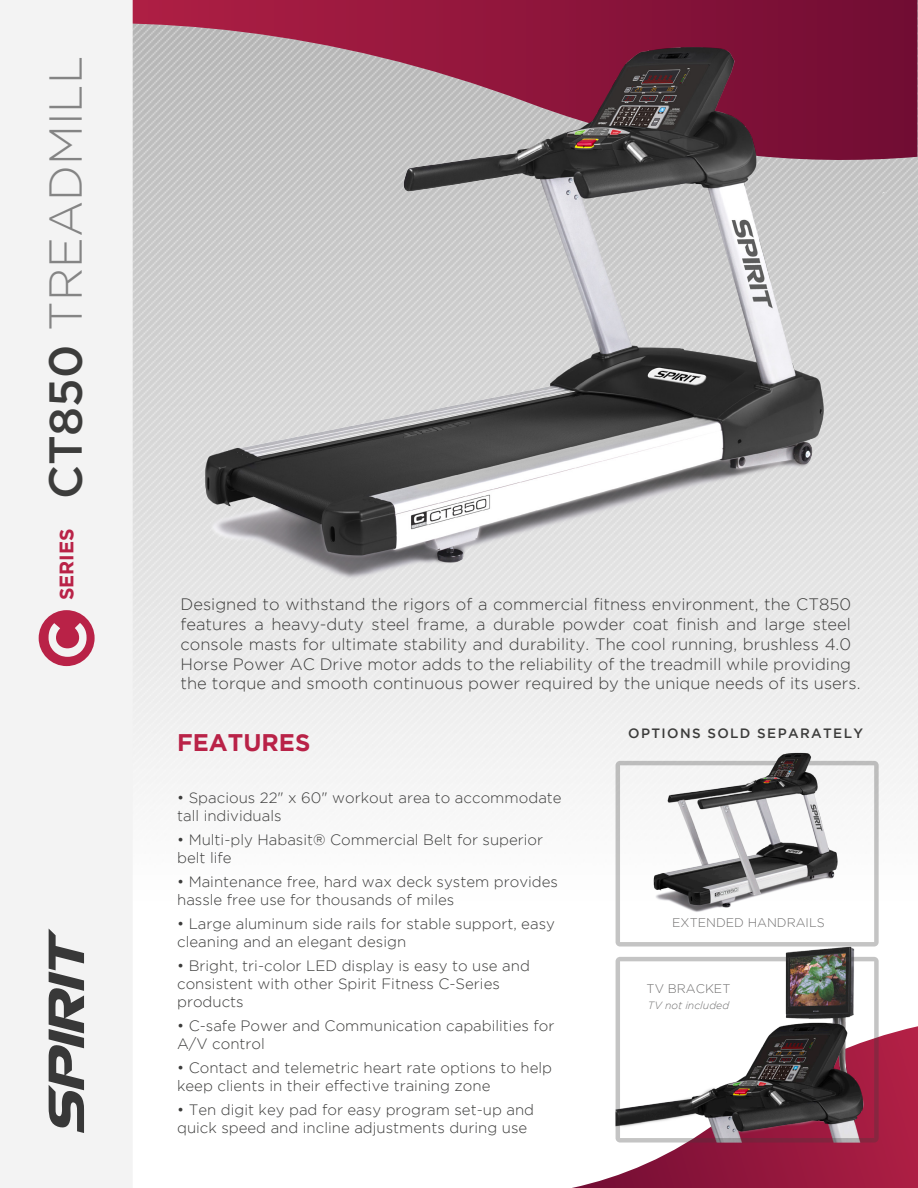
<style>
.page{position:relative;width:918px;height:1188px;background:#fff}
.page>*{position:absolute;margin:0;border:0;box-sizing:border-box;transform-origin:0 0}
.t1{font:700 52.5px "Gotham";color:#f3f3f3}
.t2{font:300 45.9px "Gotham";color:#848484}
.t3{font:700 24px "Gotham";color:#b92247}
.t4{font:700 19.5px "Gotham";color:#b92247}
.t5{font:300 16.5px/19.8px "Gotham";color:#3c3c3b}
.t6{font:300 15px/18px "Gotham";color:#3c3c3b}
.t7{font:500 13.5px "Gotham";letter-spacing:.1em;color:#3c3c3b}
.t8{font:300 12.45px "Gotham";color:#706f6f}
.t9{font:italic 300 10.5px "Gotham";color:#706f6f}
.s1{font-weight:500;color:#3c3c3b}
</style>
<div class="page">
<img style="left:133px;top:0;width:785px;height:1026px">
<svg style="left:133px;top:0;width:784px;height:167px"></svg>
<svg style="left:572px;top:1026px;width:346px;height:162px"></svg>
<img style="left:164px;top:0;width:701px;height:594px">
<div style="left:0;top:0;width:133px;height:1188px;background:#f3f3f3"></div>
<svg style="left:49px;top:929px;width:35px;height:204px"></svg>
<div style="left:39px;top:610px;width:56px;height:56px;background:#b92247;border-radius:50%"></div>
<img style="left:616px;top:947px;width:263px;height:10px">
<svg style="left:616px;top:761px;width:263px;height:186px"></svg>
<img style="left:641px;top:736px;width:208px;height:180px">
<svg style="left:616px;top:957px;width:263px;height:186px"></svg>
<h2 class="t2" style="left:41px;top:499px;width:445px;rotate:-90deg"><span class="s1">CT850</span> TREADMILL</h2>
<h3 class="t4" style="left:55px;top:600px;width:73px;rotate:-90deg">SERIES</h3>
<h1 class="t1" style="left:37px;top:660px;width:40px;rotate:-90deg">C</h1>
<p class="t5" style="left:181px;top:594px;width:681px">Designed to withstand the rigors of a commercial fitness environment, the CT850 features a heavy-duty steel frame, a durable powder coat finish and large steel console masts for ultimate stability and durability. The cool running, brushless 4.0<br>Horse Power AC Drive motor adds to the reliability of the treadmill while providing the torque and smooth continuous power required by the unique needs of its users.</p>
<h3 class="t3" style="left:177px;top:728px;width:135px">FEATURES</h3>
<p class="t6" style="left:177px;top:788px;width:386px">• Spacious 22" x 60" workout area to accommodate tall individuals</p>
<p class="t6" style="left:177px;top:830px;width:368px">• Multi-ply Habasit® Commercial Belt for superior belt life</p>
<p class="t6" style="left:177px;top:872px;width:382px">• Maintenance free, hard wax deck system provides hassle free use for thousands of miles</p>
<p class="t6" style="left:177px;top:914px;width:379px">• Large aluminum side rails for stable support, easy cleaning and an elegant design</p>
<p class="t6" style="left:177px;top:956px;width:354px">• Bright, tri-color LED display is easy to use and consistent with other Spirit Fitness C-Series products</p>
<p class="t6" style="left:177px;top:1016px;width:379px">• C-safe Power and Communication capabilities for<br>A/V control</p>
<p class="t6" style="left:177px;top:1058px;width:376px">• Contact and telemetric heart rate options to help keep clients in their effective training zone</p>
<p class="t6" style="left:177px;top:1100px;width:358px">• Ten digit key pad for easy program set-up and quick speed and incline adjustments during use</p>
<p class="t7" style="left:628px;top:726px;width:236px">OPTIONS SOLD SEPARATELY</p>
<p class="t8" style="left:672px;top:916px;width:154px">EXTENDED HANDRAILS</p>
<p class="t8" style="left:647px;top:982px;width:85px">TV BRACKET</p>
<p class="t9" style="left:648px;top:999px;width:83px">TV not included</p>
</div>
